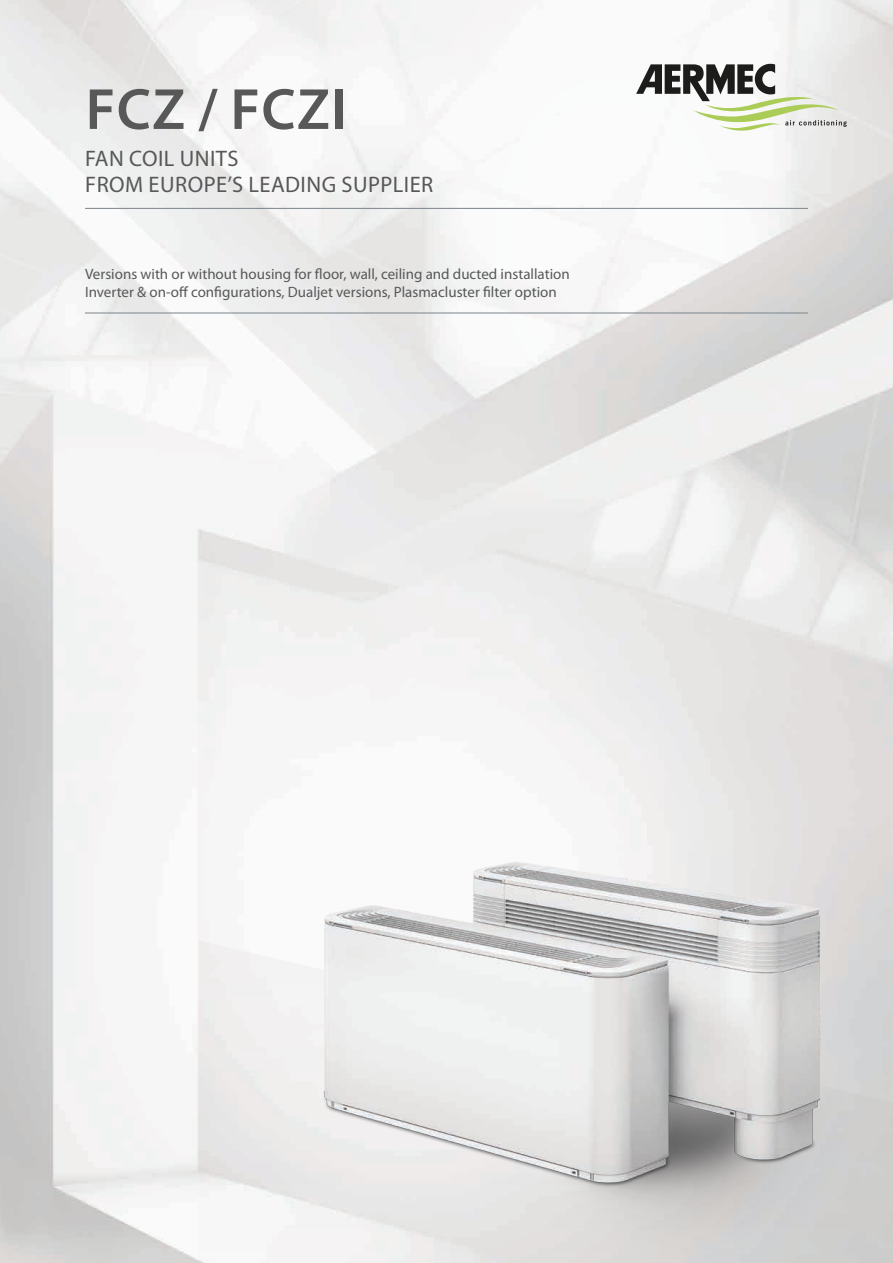
<style>
.page{position:relative;width:893px;height:1263px;background:#fff}
.page>*{position:absolute;margin:0;border:0;box-sizing:border-box;transform-origin:0 0}
.t1{font:600 58.5px "Myriad Pro";letter-spacing:.02em;color:#585858}
.t2{font:22.5px/25.5px "Myriad Pro";letter-spacing:.02em;color:#585858}
.t3{font:15px/18px "Myriad Pro";color:#585858}
</style>
<div class="page">
<svg style="left:636px;top:64px;width:211px;height:70px"></svg>
<div style="left:869px;top:940px;width:24px;height:323px;background:#cfcfcf"></div>
<img style="left:53px;top:441px;width:816px;height:822px">
<hr style="left:85px;top:208px;width:723px;height:1px;background:#7b848a">
<hr style="left:85px;top:312px;width:723px;height:1px;background:#7b848a">
<h1 class="t1" style="left:86px;top:72px;width:262px">FCZ / FCZI</h1>
<h2 class="t2" style="left:85px;top:146px;width:350px">FAN COIL UNITS<br>FROM EUROPE’S LEADING SUPPLIER</h2>
<p class="t3" style="left:85px;top:264px;width:486px">Versions with or without housing for floor, wall, ceiling and ducted installation<br>Inverter &amp; on-off configurations, Dualjet versions, Plasmacluster filter option</p>
</div>
